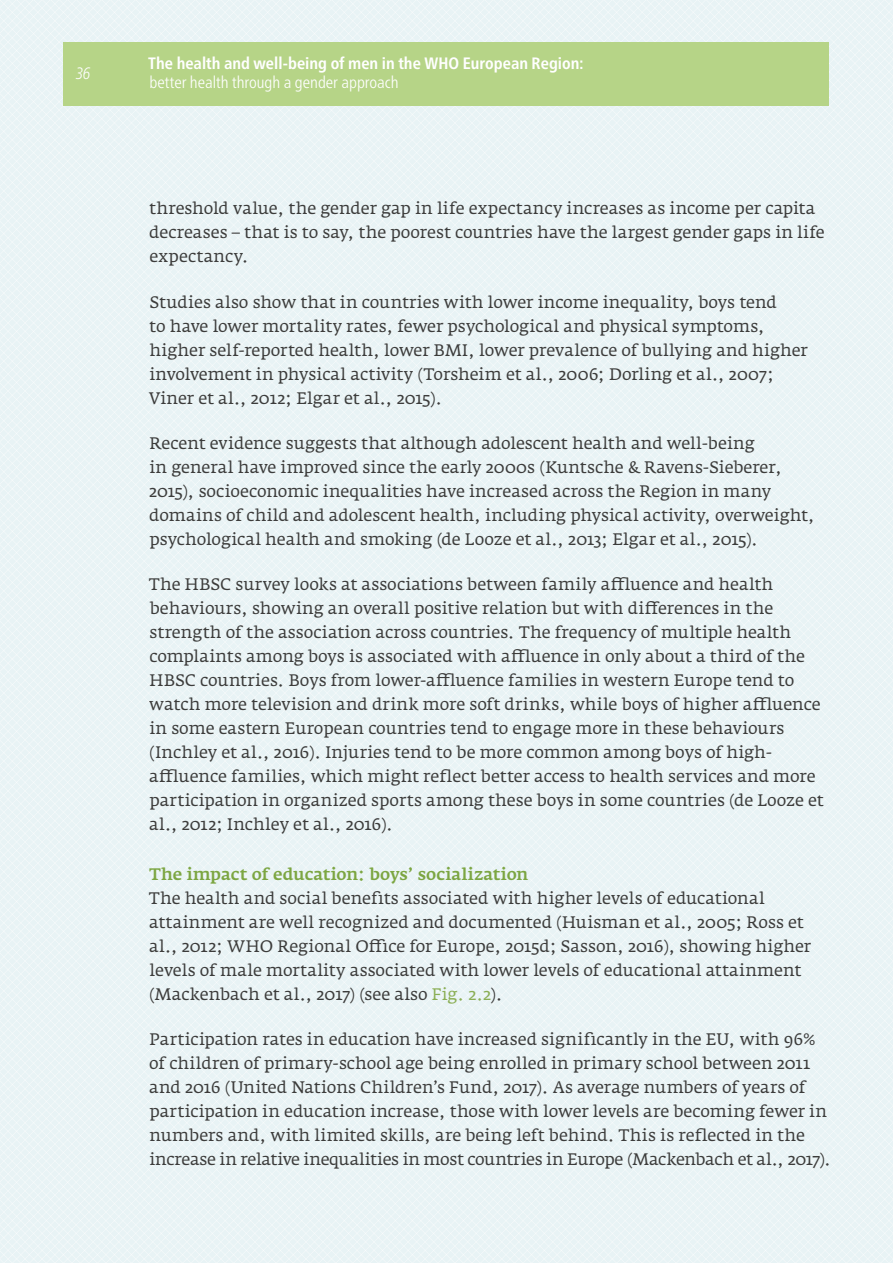
<style>
.page{position:relative;width:893px;height:1263px;background:#fff}
.page>*{position:absolute;margin:0;border:0;box-sizing:border-box;transform-origin:0 0}
.t1{font:16.5px/24px "Fedra Serif A";color:#3c3c3b}
.t2{font:700 condensed 16.5px "Frutiger Neue LTW1 G";color:#fff}
.t3{font:500 16.5px "Fedra Serif A";color:#7ca642}
.t4{font:300 condensed 16.5px "Frutiger Neue LTW1 G";color:#fff}
.t5{font:italic 300 condensed 16.5px "Frutiger Neue LTW1 G";color:#fff}
.s1{color:#8aae54}
</style>
<div class="page">
<img style="left:0;top:0;width:893px;height:1263px">
<div style="left:64px;top:43px;width:765px;height:63px;background:#b6d487"></div>
<p class="t5" style="left:76px;top:63px;width:16px">36</p>
<p class="t2" style="left:148px;top:51px;width:437px">The health and well-being of men in the WHO European Region:</p>
<p class="t4" style="left:149px;top:73px;width:251px">better health through a gender approach</p>
<p class="t1" style="left:149px;top:196px;width:677px">threshold value, the gender gap in life expectancy increases as income per capita decreases – that is to say, the poorest countries have the largest gender gaps in life expectancy.</p>
<p class="t1" style="left:149px;top:290px;width:661px">Studies also show that in countries with lower income inequality, boys tend<br>to have lower mortality rates, fewer psychological and physical symptoms, higher self-reported health, lower BMI, lower prevalence of bullying and higher involvement in physical activity (Torsheim et al., 2006; Dorling et al., 2007; Viner et al., 2012; Elgar et al., 2015).</p>
<p class="t1" style="left:149px;top:431px;width:667px">Recent evidence suggests that although adolescent health and well-being<br>in general have improved since the early 2000s (Kuntsche &amp; Ravens-Sieberer, 2015), socioeconomic inequalities have increased across the Region in many domains of child and adolescent health, including physical activity, overweight, psychological health and smoking (de Looze et al., 2013; Elgar et al., 2015).</p>
<p class="t1" style="left:149px;top:572px;width:676px">The HBSC survey looks at associations between family affluence and health behaviours, showing an overall positive relation but with differences in the strength of the association across countries. The frequency of multiple health complaints among boys is associated with affluence in only about a third of the HBSC countries. Boys from lower-affluence families in western Europe tend to watch more television and drink more soft drinks, while boys of higher affluence in some eastern European countries tend to engage more in these behaviours (Inchley et al., 2016). Injuries tend to be more common among boys of high&shy;affluence families, which might reflect better access to health services and more participation in organized sports among these boys in some countries (de Looze et al., 2012; Inchley et al., 2016).</p>
<p class="t3" style="left:149px;top:864px;width:380px">The impact of education: boys’ socialization</p>
<p class="t1" style="left:149px;top:886px;width:664px">The health and social benefits associated with higher levels of educational attainment are well recognized and documented (Huisman et al., 2005; Ross et al., 2012; WHO Regional Office for Europe, 2015d; Sasson, 2016), showing higher levels of male mortality associated with lower levels of educational attainment (Mackenbach et al., 2017) (see also <span class="s1">Fig. 2.2</span>).</p>
<p class="t1" style="left:149px;top:1027px;width:684px">Participation rates in education have increased significantly in the EU, with 96% of children of primary-school age being enrolled in primary school between 2011 and 2016 (United Nations Children’s Fund, 2017). As average numbers of years of participation in education increase, those with lower levels are becoming fewer in numbers and, with limited skills, are being left behind. This is reflected in the increase in relative inequalities in most countries in Europe (Mackenbach et al., 2017).</p>
</div>
